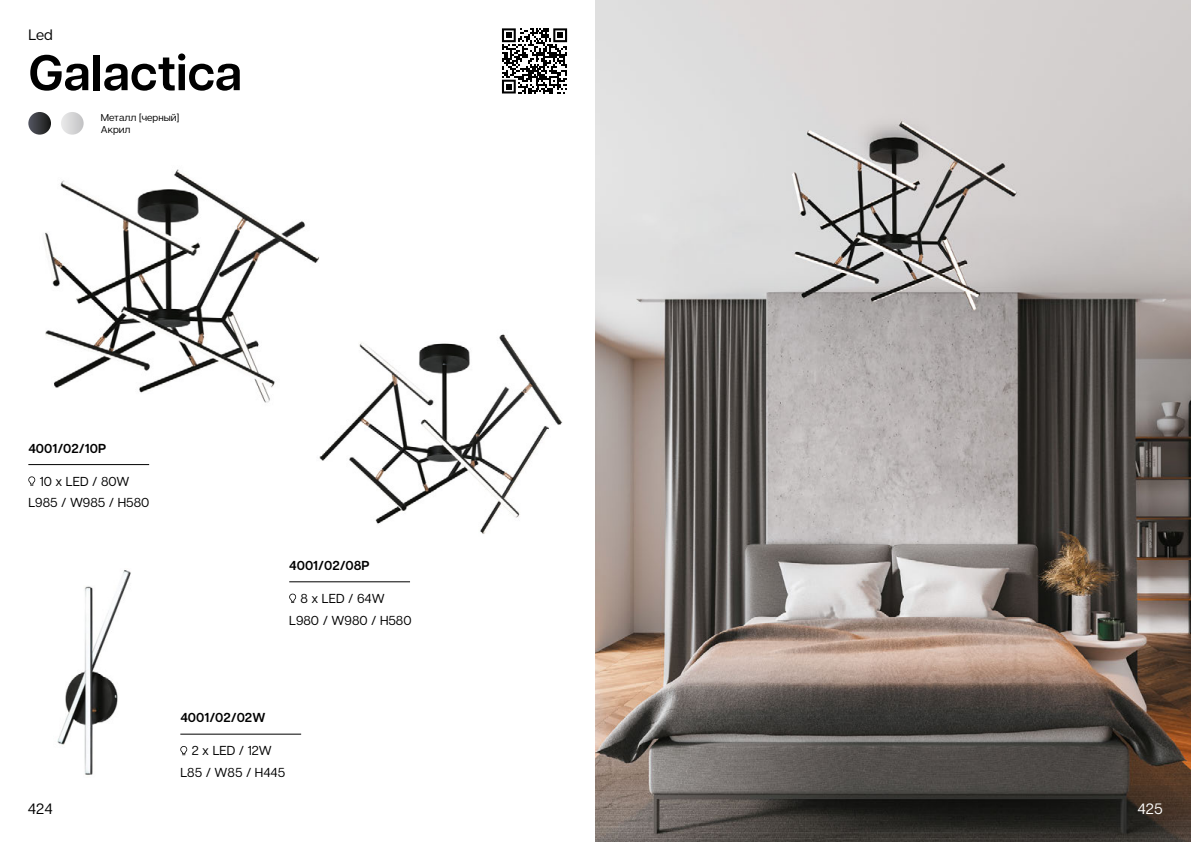
<style>
.page{position:relative;width:1191px;height:842px;background:#fff}
.page>*{position:absolute;margin:0;border:0;box-sizing:border-box;transform-origin:0 0}
.t1{font:600 50px "Articulat CF";color:#000}
.t2{font:15px "Articulat CF";color:#000}
.t3{font:15px "Articulat CF";color:#fff}
.t4{font:13px "Articulat CF";color:#000}
.t5{font:600 13px "Articulat CF";color:#000}
.t6{font:10px/12px "Articulat CF";color:#000}
</style>
<div class="page">
<svg style="left:28px;top:112px;width:23px;height:23px"></svg>
<img style="left:57px;top:570px;width:74px;height:205px">
<img style="left:45px;top:169px;width:275px;height:234px">
<img style="left:316px;top:329px;width:247px;height:205px">
<hr style="left:180px;top:734px;width:121px;height:1px;background:#000">
<hr style="left:289px;top:581px;width:121px;height:1px;background:#000">
<hr style="left:28px;top:464px;width:121px;height:1px;background:#000">
<svg style="left:180px;top:746px;width:7px;height:9px"></svg>
<svg style="left:289px;top:594px;width:7px;height:9px"></svg>
<svg style="left:28px;top:476px;width:7px;height:10px"></svg>
<svg style="left:61px;top:112px;width:23px;height:23px"></svg>
<svg style="left:502px;top:28px;width:65px;height:65px"></svg>
<img style="left:595px;top:0;width:596px;height:842px">
<p class="t2" style="left:28px;top:26px;width:26px">Led</p>
<h1 class="t1" style="left:28px;top:44px;width:216px">Galactica</h1>
<p class="t6" style="left:101px;top:112px;width:80px">Металл [черный]<br>Акрил</p>
<p class="t5" style="left:28px;top:441px;width:79px">4001/02/10P</p>
<p class="t4" style="left:40px;top:473px;width:91px">10 x LED / 80W</p>
<p class="t4" style="left:28px;top:495px;width:122px">L985 / W985 / H580</p>
<p class="t5" style="left:289px;top:558px;width:82px">4001/02/08P</p>
<p class="t4" style="left:300px;top:591px;width:86px">8 x LED / 64W</p>
<p class="t4" style="left:289px;top:612px;width:124px">L980 / W980 / H580</p>
<p class="t5" style="left:180px;top:710px;width:87px">4001/02/02W</p>
<p class="t4" style="left:192px;top:743px;width:82px">2 x LED / 12W</p>
<p class="t4" style="left:180px;top:765px;width:106px">L85 / W85 / H445</p>
<p class="t2" style="left:28px;top:800px;width:26px">424</p>
<p class="t3" style="left:1137px;top:800px;width:27px">425</p>
</div>
